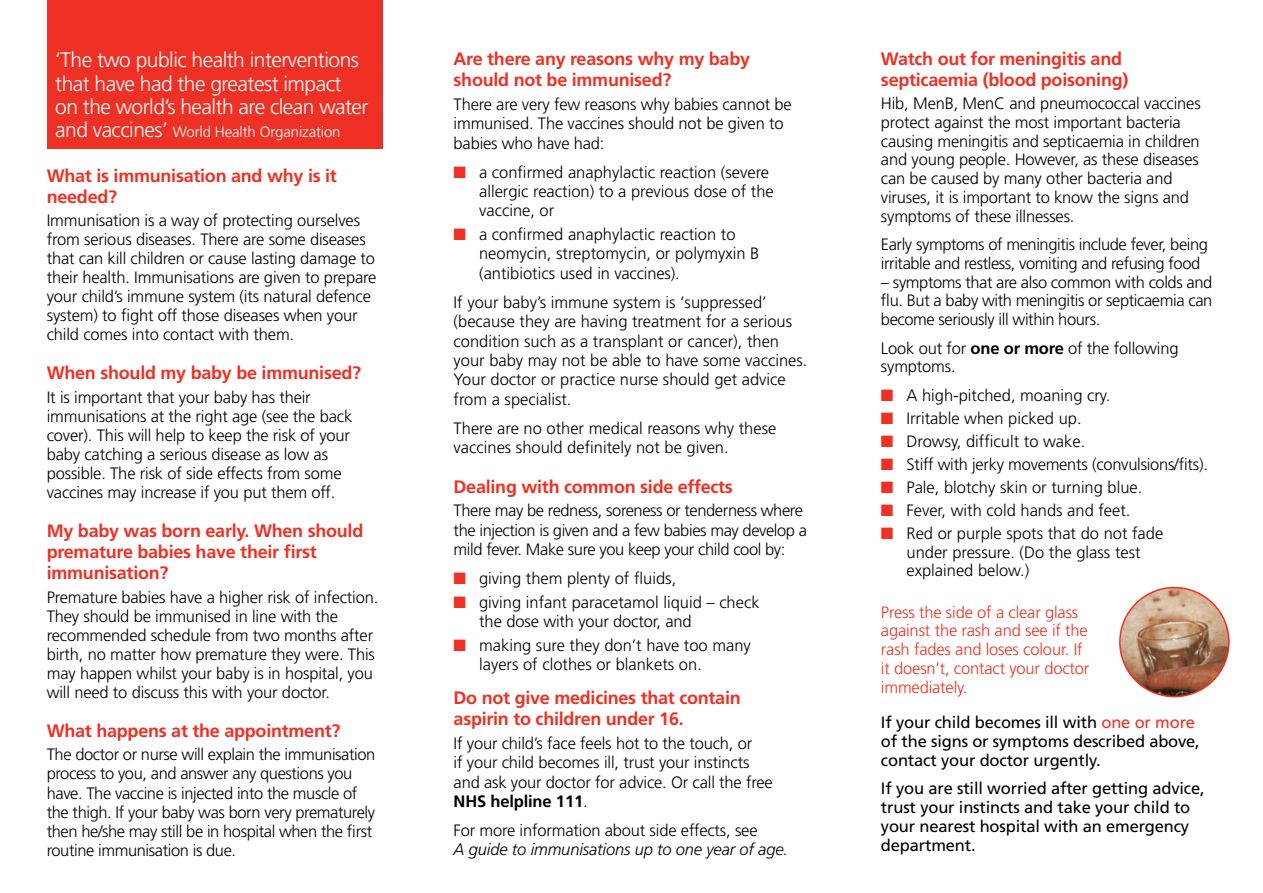
<style>
.page{position:relative;width:1263px;height:893px;background:#fff}
.page>*{position:absolute;margin:0;border:0;box-sizing:border-box;transform-origin:0 0}
.standout{font:300 21px/23.2px "Frutiger";letter-spacing:-.025em;color:#fff}
.t1{font:700 18px/21px "Frutiger";letter-spacing:-.015em;color:#ee3124}
.t2{font:300 16.5px/19px "Frutiger";letter-spacing:-.01em;color:#000}
.t3{font:16.5px/18.8px "Frutiger";letter-spacing:-.01em;color:#000}
.t4{font:300 16.5px/18.8px "Frutiger";letter-spacing:-.01em;color:#ee3124}
.standout-2{font:300 15px "Frutiger";letter-spacing:-.01em;color:#fff}
.s1{font-size:21px}
.s2{color:#ee3124}
.s3{font-weight:700}
.s4{font-style:italic}
</style>
<div class="page">
<div style="left:47px;top:0;width:336px;height:149px;background:#ee3124"></div>
<img style="left:1120px;top:588px;width:109px;height:109px;border-radius:55px">
<div style="left:1119px;top:587px;width:111px;height:110px;border:2px solid #ee3124;border-radius:50%"></div>
<p class="standout" style="left:55px;top:49px;width:315px">‘The two public health interventions that have had the greatest impact on the world’s health are clean water</p>
<p class="standout-2" style="left:55px;top:124px;width:287px"><span class="s1">and vaccines’</span> World Health Organization</p>
<p class="t1" style="left:47px;top:165px;width:292px">What is immunisation and why is it needed?</p>
<p class="t2" style="left:47px;top:211px;width:331px">Immunisation is a way of protecting ourselves from serious diseases. There are some diseases that can kill children or cause lasting damage to their health. Immunisations are given to prepare your child’s immune system (its natural defence system) to fight off those diseases when your child comes into contact with them.</p>
<p class="t1" style="left:47px;top:363px;width:316px">When should my baby be immunised?</p>
<p class="t2" style="left:47px;top:388px;width:307px">It is important that your baby has their immunisations at the right age (see the back cover). This will help to keep the risk of your baby catching a serious disease as low as possible. The risk of side effects from some vaccines may increase if you put them off.</p>
<p class="t1" style="left:47px;top:520px;width:318px">My baby was born early. When should premature babies have their first immunisation?</p>
<p class="t2" style="left:47px;top:587px;width:333px">Premature babies have a higher risk of infection.<br>They should be immunised in line with the recommended schedule from two months after birth, no matter how premature they were. This may happen whilst your baby is in hospital, you will need to discuss this with your doctor.</p>
<p class="t1" style="left:47px;top:720px;width:295px">What happens at the appointment?</p>
<p class="t2" style="left:47px;top:745px;width:330px">The doctor or nurse will explain the immunisation process to you, and answer any questions you have. The vaccine is injected into the muscle of the thigh. If your baby was born very prematurely then he/she may still be in hospital when the first routine immunisation is due.</p>
<p class="t1" style="left:454px;top:48px;width:298px">Are there any reasons why my baby should not be immunised?</p>
<p class="t2" style="left:454px;top:95px;width:340px">There are very few reasons why babies cannot be immunised. The vaccines should not be given to babies who have had:</p>
<p class="t2" style="left:479px;top:162px;width:296px;text-indent:-26px"><span class="s2">■</span> a confirmed anaphylactic reaction (severe allergic reaction) to a previous dose of the vaccine, or</p>
<p class="t2" style="left:479px;top:225px;width:282px;text-indent:-26px"><span class="s2">■</span> a confirmed anaphylactic reaction to neomycin, streptomycin, or polymyxin B (antibiotics used in vaccines).</p>
<p class="t2" style="left:454px;top:292px;width:355px">If your baby’s immune system is ‘suppressed’ (because they are having treatment for a serious condition such as a transplant or cancer), then your baby may not be able to have some vaccines.<br>Your doctor or practice nurse should get advice from a specialist.</p>
<p class="t2" style="left:454px;top:418px;width:324px">There are no other medical reasons why these vaccines should definitely not be given.</p>
<p class="t1" style="left:454px;top:476px;width:281px">Dealing with common side effects</p>
<p class="t2" style="left:454px;top:501px;width:355px">There may be redness, soreness or tenderness where the injection is given and a few babies may develop a mild fever. Make sure you keep your child cool by:</p>
<p class="t2" style="left:454px;top:569px;width:224px"><span class="s2">■</span> giving them plenty of fluids,</p>
<p class="t2" style="left:479px;top:592px;width:282px;text-indent:-26px"><span class="s2">■</span> giving infant paracetamol liquid – check the dose with your doctor, and</p>
<p class="t2" style="left:479px;top:635px;width:273px;text-indent:-26px"><span class="s2">■</span> making sure they don’t have too many layers of clothes or blankets on.</p>
<p class="t1" style="left:454px;top:687px;width:289px">Do not give medicines that contain aspirin to children under 16.</p>
<p class="t2" style="left:454px;top:733px;width:321px">If your child’s face feels hot to the touch, or<br>if your child becomes ill, trust your instincts and ask your doctor for advice. Or call the free <span class="s3">NHS helpline 111</span>.</p>
<p class="t2" style="left:454px;top:821px;width:336px">For more information about side effects, see<br><span class="s4">A guide to immunisations up to one year of age.</span></p>
<p class="t1" style="left:881px;top:48px;width:249px">Watch out for meningitis and septicaemia (blood poisoning)</p>
<p class="t2" style="left:881px;top:94px;width:321px">Hib, MenB, MenC and pneumococcal vaccines protect against the most important bacteria causing meningitis and septicaemia in children and young people. However, as these diseases can be caused by many other bacteria and viruses, it is important to know the signs and symptoms of these illnesses.</p>
<p class="t2" style="left:881px;top:235px;width:329px">Early symptoms of meningitis include fever, being irritable and restless, vomiting and refusing food</p>
<p class="t2" style="left:881px;top:272px;width:333px;text-align:justify">– symptoms that are also common with colds and flu. But a baby with meningitis or septicaemia can become seriously ill within hours.</p>
<p class="t2" style="left:881px;top:338px;width:299px">Look out for <span class="s3">one or more</span> of the following symptoms.</p>
<p class="t2" style="left:881px;top:386px;width:231px"><span class="s2">■</span> A high-pitched, moaning cry.</p>
<p class="t2" style="left:881px;top:409px;width:202px"><span class="s2">■</span> Irritable when picked up.</p>
<p class="t2" style="left:881px;top:432px;width:206px"><span class="s2">■</span> Drowsy, difficult to wake.</p>
<p class="t2" style="left:881px;top:455px;width:328px"><span class="s2">■</span> Stiff with jerky movements (convulsions/fits).</p>
<p class="t2" style="left:881px;top:478px;width:263px"><span class="s2">■</span> Pale, blotchy skin or turning blue.</p>
<p class="t2" style="left:881px;top:501px;width:251px"><span class="s2">■</span> Fever, with cold hands and feet.</p>
<p class="t2" style="left:906px;top:524px;width:258px;text-indent:-26px"><span class="s2">■</span> Red or purple spots that do not fade under pressure. (Do the glass test explained below.)</p>
<p class="t4" style="left:881px;top:602px;width:210px">Press the side of a clear glass against the rash and see if the rash fades and loses colour. If it doesn’t, contact your doctor immediately.</p>
<p class="t3" style="left:881px;top:713px;width:320px">If your child becomes ill with <span class="s2">one or more </span>of the signs or symptoms described above, contact your doctor urgently.</p>
<p class="t3" style="left:881px;top:779px;width:325px">If you are still worried after getting advice, trust your instincts and take your child to your nearest hospital with an emergency department.</p>
</div>
